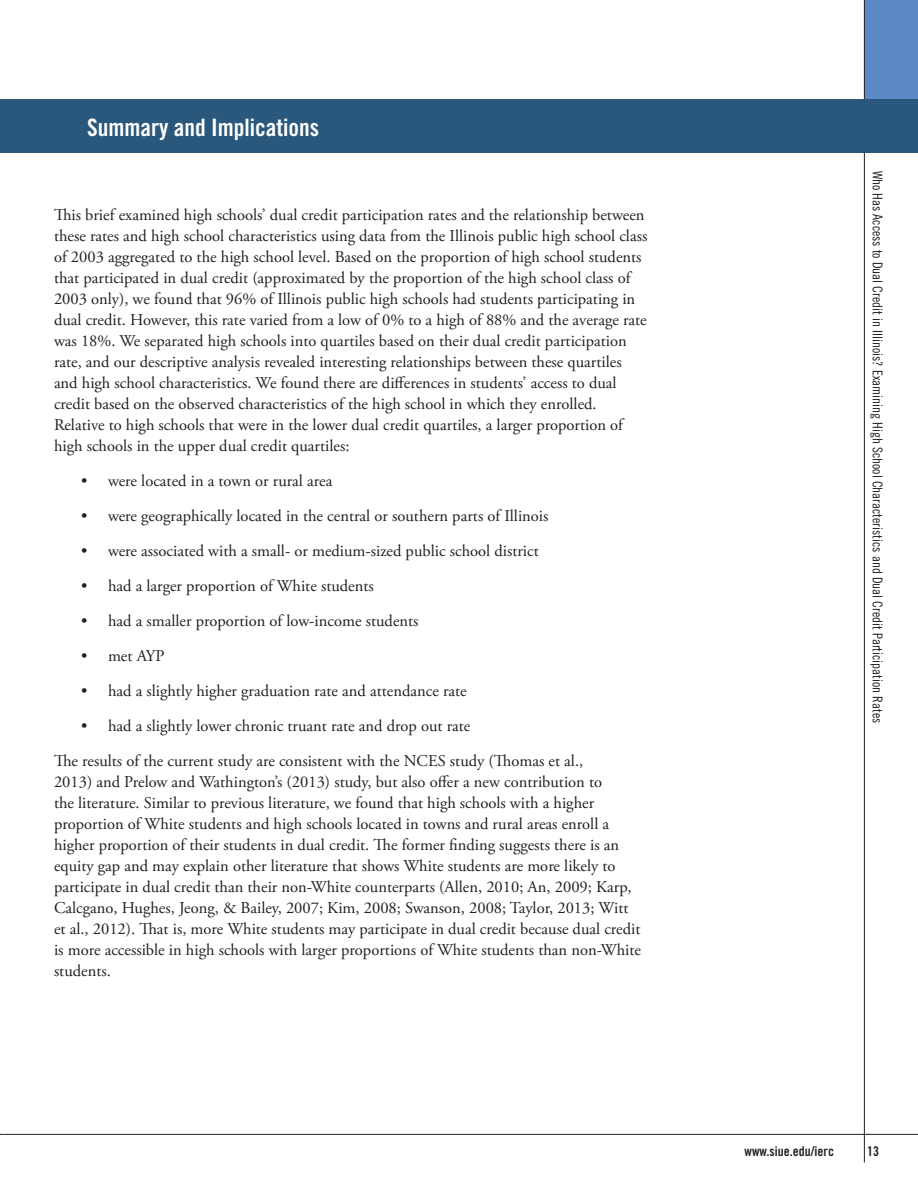
<style>
.page{position:relative;width:918px;height:1188px;background:#fff}
.page>*{position:absolute;margin:0;border:0;box-sizing:border-box;transform-origin:0 0}
.Page_Header{font:24px "Trade Gothic LT Std Bd Cn 20";color:#fff}
.Body_Text{font:16.5px/21px "Adobe Garamond Pro";color:#231f20}
.t1{font:13.5px "Trade Gothic LT Std Cn 18";color:#231f20}
.t2{font:13.5px "Trade Gothic LT Std Bd Cn 20";color:#231f20}
</style>
<div class="page">
<div style="left:864px;top:0;width:54px;height:100px;background:#5d88c6"></div>
<hr style="left:3px;top:1134px;width:915px;height:1px;background:#231f20">
<hr style="left:864px;top:0;width:1px;height:1162px;background:#231f20">
<div style="left:0;top:99px;width:918px;height:54px;background:#2a587d"></div>
<p class="Page_Header" style="left:87px;top:113px;width:233px">Summary and Implications</p>
<p class="Body_Text" style="left:54px;top:205px;width:595px">This brief examined high schools’ dual credit participation rates and the relationship between these rates and high school characteristics using data from the Illinois public high school class of 2003 aggregated to the high school level. Based on the proportion of high school students that participated in dual credit (approximated by the proportion of the high school class of 2003 only), we found that 96% of Illinois public high schools had students participating in dual credit. However, this rate varied from a low of 0% to a high of 88% and the average rate was 18%. We separated high schools into quartiles based on their dual credit participation rate, and our descriptive analysis revealed interesting relationships between these quartiles and high school characteristics. We found there are differences in students’ access to dual credit based on the observed characteristics of the high school in which they enrolled.<br>Relative to high schools that were in the lower dual credit quartiles, a larger proportion of high schools in the upper dual credit quartiles:</p>
<p class="Body_Text" style="left:81px;top:471px;width:253px">• were located in a town or rural area</p>
<p class="Body_Text" style="left:81px;top:506px;width:469px">• were geographically located in the central or southern parts of Illinois</p>
<p class="Body_Text" style="left:81px;top:541px;width:459px">• were associated with a small- or medium-sized public school district</p>
<p class="Body_Text" style="left:81px;top:576px;width:294px">• had a larger proportion of White students</p>
<p class="Body_Text" style="left:81px;top:611px;width:339px">• had a smaller proportion of low-income students</p>
<p class="Body_Text" style="left:81px;top:646px;width:85px">• met AYP</p>
<p class="Body_Text" style="left:81px;top:681px;width:387px">• had a slightly higher graduation rate and attendance rate</p>
<p class="Body_Text" style="left:81px;top:716px;width:391px">• had a slightly lower chronic truant rate and drop out rate</p>
<p class="Body_Text" style="left:54px;top:751px;width:589px">The results of the current study are consistent with the NCES study (Thomas et al.,<br>2013) and Prelow and Wathington’s (2013) study, but also offer a new contribution to<br>the literature. Similar to previous literature, we found that high schools with a higher proportion of White students and high schools located in towns and rural areas enroll a higher proportion of their students in dual credit. The former finding suggests there is an equity gap and may explain other literature that shows White students are more likely to participate in dual credit than their non-White counterparts (Allen, 2010; An, 2009; Karp, Calcgano, Hughes, Jeong, &amp; Bailey, 2007; Kim, 2008; Swanson, 2008; Taylor, 2013; Witt et al., 2012). That is, more White students may participate in dual credit because dual credit is more accessible in high schools with larger proportions of White students than non-White students.</p>
<p class="t1" style="left:886px;top:171px;width:554px;rotate:90deg">Who Has Access to Dual Credit in Illinois? Examining High School Characteristics and Dual Credit Participation Rates</p>
<p class="t2" style="left:745px;top:1143px;width:91px">www.siue.edu/ierc</p>
<p class="t2" style="left:867px;top:1143px;width:13px">13</p>
</div>
